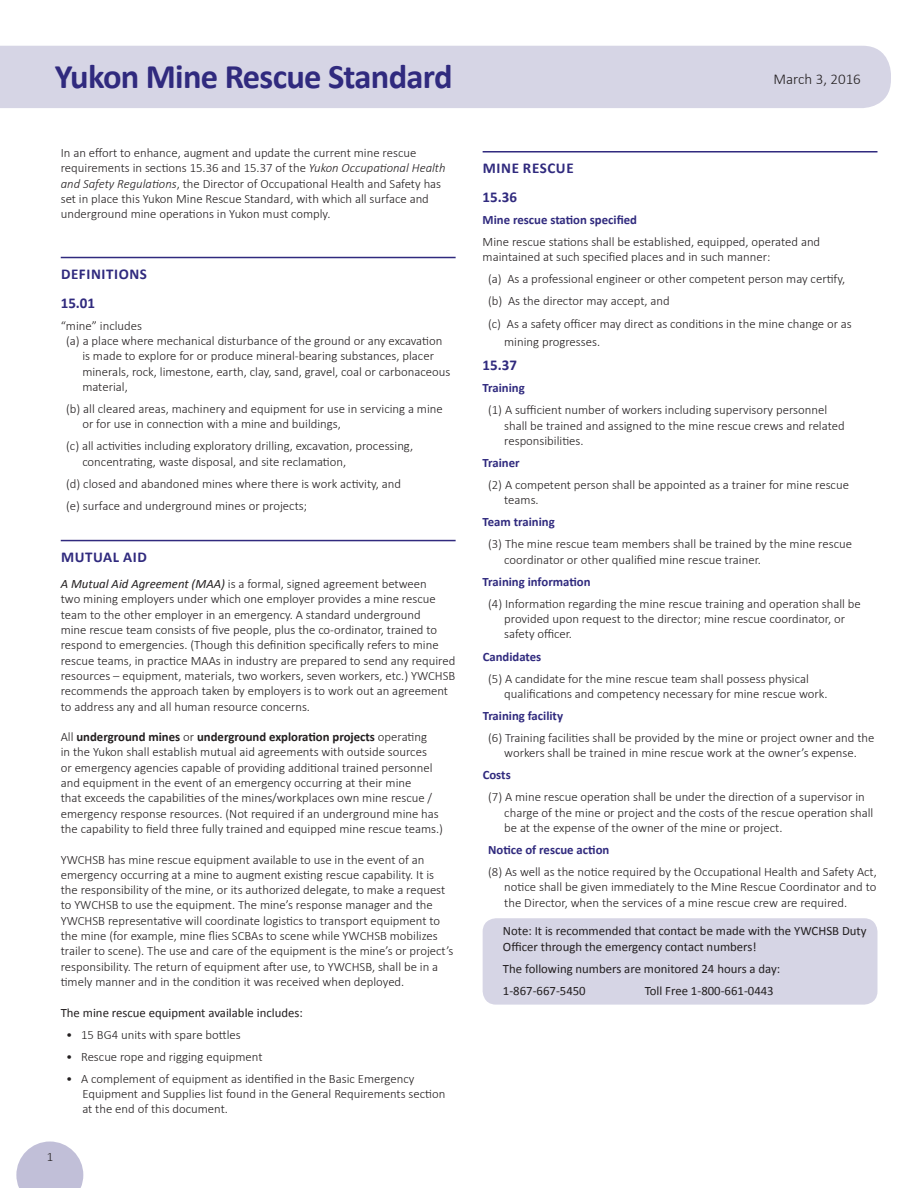
<style>
.page{position:relative;width:918px;height:1188px;background:#fff}
.page>*{position:absolute;margin:0;border:0;box-sizing:border-box;transform-origin:0 0}
.t1{font:700 34.5px "Calibri";letter-spacing:-.02em;color:#302a7e}
.t2{font:700 15px/29.2px "Calibri";letter-spacing:.04em;color:#302a7e}
.t3{font:300 15px "Calibri";color:#231f20}
.t4{font:300 12.75px/15.3px "Calibri";color:#231f20}
.t5{font:12.75px/15.3px "Calibri";color:#231f20}
.t6{font:700 12.75px "Calibri";color:#302a7e}
.s1{font-style:italic}
.s2{font-weight:400;font-style:italic}
.s3{font-weight:700}
</style>
<div class="page">
<svg style="left:16px;top:1142px;width:67px;height:46px;background:#cac9de"></svg>
<div style="left:483px;top:918px;width:395px;height:87px;background:#d6d5e5;border-radius:14px"></div>
<hr style="left:61px;top:257px;width:395px;height:1px;background:#302a7e">
<hr style="left:61px;top:540px;width:395px;height:1px;background:#302a7e">
<hr style="left:483px;top:151px;width:395px;height:2px;background:#302a7e">
<div style="left:0;top:46px;width:891px;height:62px;background:#d6d5e5"></div>
<h1 class="t1" style="left:55px;top:54px;width:399px">Yukon Mine Rescue Standard</h1>
<p class="t3" style="left:774px;top:70px;width:89px">March 3, 2016</p>
<p class="t4" style="left:61px;top:145px;width:386px">In an effort to enhance, augment and update the current mine rescue requirements in sections 15.36 and 15.37 of the <span class="s1">Yukon Occupational Health and Safety Regulations</span>, the Director of Occupational Health and Safety has set in place this Yukon Mine Rescue Standard, with which all surface and underground mine operations in Yukon must comply.</p>
<p class="t2" style="left:61px;top:259px;width:88px">DEFINITIONS<br>15.01</p>
<p class="t4" style="left:61px;top:318px;width:83px">“mine” includes</p>
<p class="t4" style="left:66px;top:333px;width:378px">(a) a place where mechanical disturbance of the ground or any excavation</p>
<p class="t4" style="left:82px;top:348px;width:353px">is made to explore for or produce mineral-bearing substances, placer</p>
<p class="t4" style="left:82px;top:364px;width:369px">minerals, rock, limestone, earth, clay, sand, gravel, coal or carbonaceous</p>
<p class="t4" style="left:82px;top:379px;width:47px">material,</p>
<p class="t4" style="left:82px;top:401px;width:362px;text-indent:-16px">(b) all cleared areas, machinery and equipment for use in servicing a mine or for use in connection with a mine and buildings,</p>
<p class="t4" style="left:82px;top:438px;width:332px;text-indent:-16px">(c) all activities including exploratory drilling, excavation, processing, concentrating, waste disposal, and site reclamation,</p>
<p class="t4" style="left:66px;top:472px;width:336px;line-height:22px">(d) closed and abandoned mines where there is work activity, and (e) surface and underground mines or projects;</p>
<p class="t2" style="left:61px;top:542px;width:87px">MUTUAL AID</p>
<p class="t4" style="left:61px;top:576px;width:396px"><span class="s2">A Mutual Aid Agreement (MAA)</span> is a formal, signed agreement between<br>two mining employers under which one employer provides a mine rescue team to the other employer in an emergency. A standard underground<br>mine rescue team consists of five people, plus the co-ordinator, trained to respond to emergencies. (Though this definition specifically refers to mine rescue teams, in practice MAAs in industry are prepared to send any required resources – equipment, materials, two workers, seven workers, etc.) YWCHSB recommends the approach taken by employers is to work out an agreement to address any and all human resource concerns.</p>
<p class="t4" style="left:61px;top:729px;width:384px">All <span class="s3">underground mines</span> or <span class="s3">underground exploration projects</span> operating<br>in the Yukon shall establish mutual aid agreements with outside sources<br>or emergency agencies capable of providing additional trained personnel and equipment in the event of an emergency occurring at their mine<br>that exceeds the capabilities of the mines/workplaces own mine rescue / emergency response resources. (Not required if an underground mine has the capability to field three fully trained and equipped mine rescue teams.)</p>
<p class="t4" style="left:61px;top:852px;width:394px">YWCHSB has mine rescue equipment available to use in the event of an emergency occurring at a mine to augment existing rescue capability. It is the responsibility of the mine, or its authorized delegate, to make a request to YWCHSB to use the equipment. The mine’s response manager and the YWCHSB representative will coordinate logistics to transport equipment to the mine (for example, mine flies SCBAs to scene while YWCHSB mobilizes trailer to scene). The use and care of the equipment is the mine’s or project’s responsibility. The return of equipment after use, to YWCHSB, shall be in a timely manner and in the condition it was received when deployed.</p>
<p class="t5" style="left:61px;top:1005px;width:244px">The mine rescue equipment available includes:</p>
<p class="t4" style="left:66px;top:1027px;width:176px">• 15 BG4 units with spare bottles</p>
<p class="t4" style="left:66px;top:1049px;width:198px">• Rescue rope and rigging equipment</p>
<p class="t4" style="left:82px;top:1071px;width:365px;text-indent:-16px">• A complement of equipment as identified in the Basic Emergency<br>Equipment and Supplies list found in the General Requirements section at the end of this document.</p>
<p class="t4" style="left:47px;top:1149px;width:8px">1</p>
<p class="t2" style="left:483px;top:153px;width:93px">MINE RESCUE<br>15.36</p>
<p class="t6" style="left:483px;top:212px;width:156px">Mine rescue station specified</p>
<p class="t4" style="left:483px;top:234px;width:339px">Mine rescue stations shall be established, equipped, operated and maintained at such specified places and in such manner:</p>
<p class="t4" style="left:488px;top:268px;width:365px;line-height:22px">(a) As a professional engineer or other competent person may certify, (b) As the director may accept, and<br>(c) As a safety officer may direct as conditions in the mine change or as</p>
<p class="t4" style="left:504px;top:334px;width:97px">mining progresses.</p>
<p class="t2" style="left:483px;top:351px;width:36px">15.37</p>
<p class="t6" style="left:483px;top:380px;width:44px">Training</p>
<p class="t4" style="left:504px;top:402px;width:342px;text-indent:-16px">(1) A sufficient number of workers including supervisory personnel shall be trained and assigned to the mine rescue crews and related responsibilities.</p>
<p class="t6" style="left:483px;top:455px;width:39px">Trainer</p>
<p class="t4" style="left:504px;top:477px;width:346px;text-indent:-16px">(2) A competent person shall be appointed as a trainer for mine rescue teams.</p>
<p class="t6" style="left:483px;top:514px;width:74px">Team training</p>
<p class="t4" style="left:504px;top:536px;width:349px;text-indent:-16px">(3) The mine rescue team members shall be trained by the mine rescue coordinator or other qualified mine rescue trainer.</p>
<p class="t6" style="left:483px;top:573px;width:109px">Training information</p>
<p class="t4" style="left:504px;top:596px;width:358px;text-indent:-16px">(4) Information regarding the mine rescue training and operation shall be provided upon request to the director; mine rescue coordinator, or safety officer.</p>
<p class="t6" style="left:483px;top:648px;width:60px">Candidates</p>
<p class="t4" style="left:504px;top:671px;width:325px;text-indent:-16px">(5) A candidate for the mine rescue team shall possess physical qualifications and competency necessary for mine rescue work.</p>
<p class="t6" style="left:483px;top:708px;width:82px">Training facility</p>
<p class="t4" style="left:488px;top:730px;width:388px;text-align:center">(6) Training facilities shall be provided by the mine or project owner and the workers shall be trained in mine rescue work at the owner’s expense.</p>
<p class="t6" style="left:483px;top:767px;width:30px">Costs</p>
<p class="t4" style="left:504px;top:789px;width:371px;text-indent:-16px">(7) A mine rescue operation shall be under the direction of a supervisor in charge of the mine or project and the costs of the rescue operation shall be at the expense of the owner of the mine or project.</p>
<p class="t6" style="left:488px;top:842px;width:123px">Notice of rescue action</p>
<p class="t4" style="left:504px;top:864px;width:374px;text-align:justify;text-indent:-16px">(8) As well as the notice required by the Occupational Health and Safety Act, notice shall be given immediately to the Mine Rescue Coordinator and to the Director, when the services of a mine rescue crew are required.</p>
<p class="t5" style="left:503px;top:924px;width:365px">Note: It is recommended that contact be made with the YWCHSB Duty<br>Officer through the emergency contact numbers!</p>
<p class="t5" style="left:503px;top:958px;width:279px;line-height:22px">The following numbers are monitored 24 hours a day:<br>1-867-667-5450</p>
<p class="t5" style="left:645px;top:983px;width:131px">Toll Free 1-800-661-0443</p>
</div>
